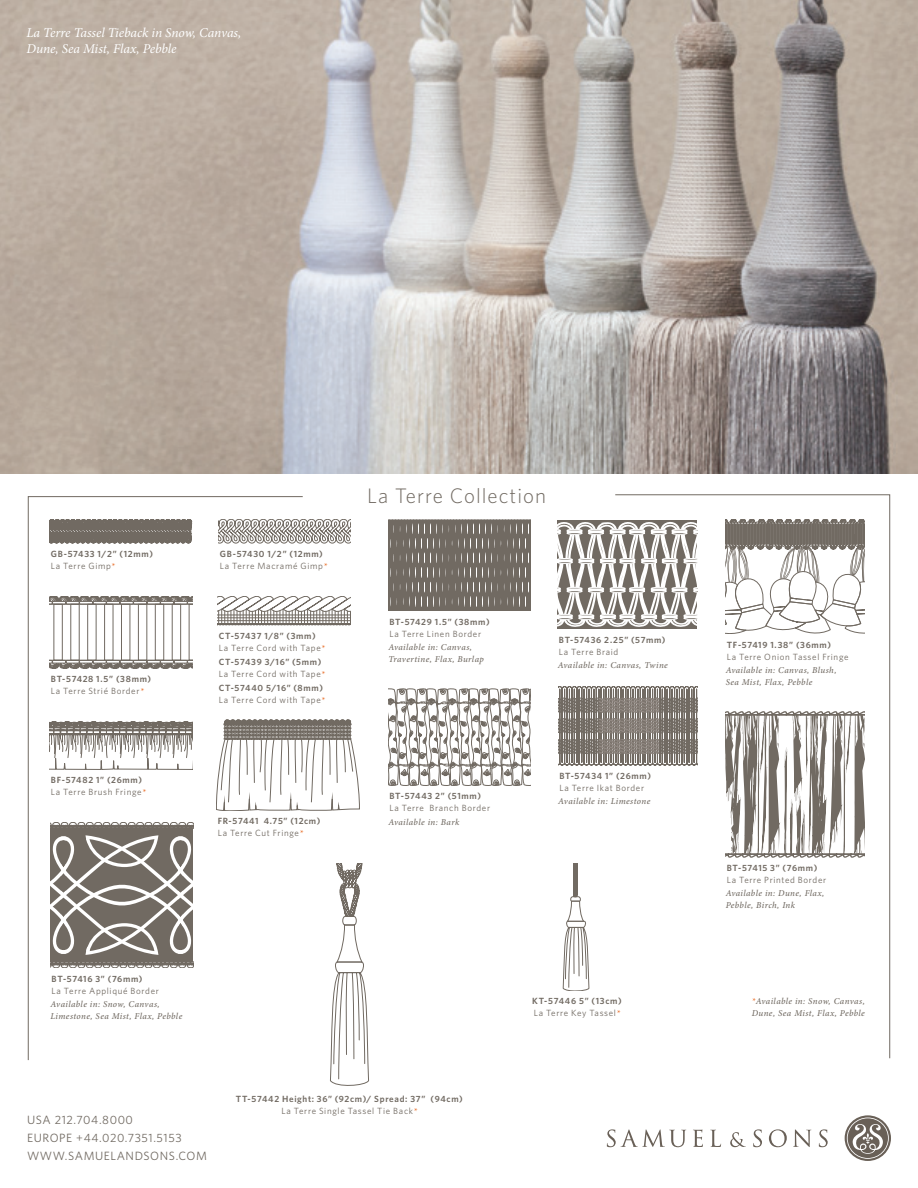
<style>
.page{position:relative;width:918px;height:1188px;background:#fff}
.page>*{position:absolute;margin:0;border:0;box-sizing:border-box;transform-origin:0 0}
.t1{font:300 21px "Whitney";letter-spacing:.05em;color:#716a62}
.t2{font:italic 13.5px/16.2px "Minion Pro";letter-spacing:-.005em;color:#fff}
.t3{font:12px "Whitney";letter-spacing:.05em;color:#716a62}
.Style___Color{font:9px "Whitney";letter-spacing:.075em;color:#716a62}
.Style___Color-2{font:600 9px "Whitney";letter-spacing:.075em;color:#716a62}
.t4{font:italic 500 9px "Minion Pro";letter-spacing:.04em;color:#716a62}
.s1{font-family:"Minion Pro";font-weight:500;font-style:italic;color:#e96d27}
.s2{color:#e96d27}
</style>
<div class="page">
<img style="left:0;top:0;width:918px;height:473px">
<svg style="left:607px;top:1129px;width:79px;height:18px"></svg>
<svg style="left:693px;top:1130px;width:10px;height:17px"></svg>
<svg style="left:710px;top:1130px;width:11px;height:17px"></svg>
<svg style="left:730px;top:1132px;width:16px;height:15px"></svg>
<svg style="left:753px;top:1129px;width:9px;height:18px"></svg>
<svg style="left:769px;top:1129px;width:18px;height:18px"></svg>
<svg style="left:793px;top:1129px;width:18px;height:18px"></svg>
<svg style="left:819px;top:1129px;width:9px;height:18px"></svg>
<svg style="left:845px;top:1115px;width:46px;height:46px"></svg>
<svg style="left:847px;top:1118px;width:42px;height:41px"></svg>
<svg style="left:28px;top:496px;width:275px;height:565px"></svg>
<svg style="left:615px;top:494px;width:275px;height:565px"></svg>
<svg style="left:219px;top:519px;width:131px;height:24px"></svg>
<div style="left:50px;top:519px;width:142px;height:24px;background:#716a62"></div>
<svg style="left:216px;top:719px;width:144px;height:92px"></svg>
<svg style="left:50px;top:596px;width:142px;height:72px"></svg>
<svg style="left:726px;top:519px;width:139px;height:115px"></svg>
<svg style="left:51px;top:822px;width:142px;height:146px"></svg>
<svg style="left:563px;top:864px;width:26px;height:126px"></svg>
<svg style="left:388px;top:520px;width:143px;height:91px;background:#79736b"></svg>
<svg style="left:218px;top:596px;width:132px;height:29px"></svg>
<svg style="left:330px;top:864px;width:39px;height:222px"></svg>
<svg style="left:50px;top:721px;width:142px;height:48px"></svg>
<svg style="left:558px;top:520px;width:139px;height:107px"></svg>
<svg style="left:558px;top:687px;width:139px;height:78px;background:#8b857f"></svg>
<svg style="left:388px;top:689px;width:143px;height:97px"></svg>
<svg style="left:726px;top:712px;width:139px;height:145px"></svg>
<p class="t2" style="left:26px;top:24px;width:216px">La Terre Tassel Tieback in Snow, Canvas,<br>Dune, Sea Mist, Flax, Pebble</p>
<p class="Style___Color-2" style="left:51px;top:548px;width:104px">GB-57433 1/2” (12mm)</p>
<p class="Style___Color" style="left:51px;top:560px;width:65px">La Terre Gimp<span class="s1">*</span></p>
<p class="Style___Color-2" style="left:51px;top:673px;width:102px">BT-57428 1.5” (38mm)</p>
<p class="Style___Color" style="left:51px;top:685px;width:94px">La Terre Strié Border<span class="s1">*</span></p>
<p class="Style___Color-2" style="left:51px;top:774px;width:93px">BF-57482 1” (26mm)</p>
<p class="Style___Color" style="left:51px;top:786px;width:96px">La Terre Brush Fringe<span class="s1">*</span></p>
<p class="Style___Color-2" style="left:220px;top:548px;width:104px">GB-57430 1/2” (12mm)</p>
<p class="Style___Color" style="left:220px;top:560px;width:108px">La Terre Macramé Gimp<span class="s1">*</span></p>
<p class="Style___Color-2" style="left:219px;top:630px;width:98px">CT-57437 1/8” (3mm)</p>
<p class="Style___Color" style="left:219px;top:642px;width:107px">La Terre Cord with Tape<span class="s1">*</span></p>
<p class="Style___Color-2" style="left:219px;top:656px;width:104px">CT-57439 3/16” (5mm)</p>
<p class="Style___Color" style="left:219px;top:668px;width:107px">La Terre Cord with Tape<span class="s1">*</span></p>
<p class="Style___Color-2" style="left:219px;top:682px;width:106px">CT-57440 5/16” (8mm)</p>
<p class="Style___Color" style="left:219px;top:694px;width:107px">La Terre Cord with Tape<span class="s1">*</span></p>
<p class="Style___Color-2" style="left:218px;top:815px;width:104px">FR-57441 4.75” (12cm)</p>
<p class="Style___Color" style="left:218px;top:827px;width:87px">La Terre Cut Fringe<span class="s1">*</span></p>
<p class="t1" style="left:367px;top:481px;width:180px">La Terre Collection</p>
<p class="Style___Color-2" style="left:389px;top:615px;width:102px">BT-57429 1.5” (38mm)</p>
<p class="Style___Color" style="left:389px;top:627px;width:93px">La Terre Linen Border</p>
<p class="t4" style="left:388px;top:641px;width:85px">Available in: Canvas,</p>
<p class="t4" style="left:388px;top:653px;width:97px">Travertine, Flax, Burlap</p>
<p class="Style___Color-2" style="left:389px;top:790px;width:93px">BT-57443 2” (51mm)</p>
<p class="Style___Color" style="left:389px;top:802px;width:102px">La Terre Branch Border</p>
<p class="t4" style="left:388px;top:816px;width:73px">Available in: Bark</p>
<p class="Style___Color-2" style="left:559px;top:634px;width:108px">BT-57436 2.25” (57mm)</p>
<p class="Style___Color" style="left:559px;top:646px;width:61px">La Terre Braid</p>
<p class="t4" style="left:558px;top:659px;width:112px">Available in: Canvas, Twine</p>
<p class="Style___Color-2" style="left:559px;top:770px;width:93px">BT-57434 1” (26mm)</p>
<p class="Style___Color" style="left:559px;top:782px;width:86px">La Terre Ikat Border</p>
<p class="t4" style="left:558px;top:795px;width:93px">Available in: Limestone</p>
<p class="Style___Color-2" style="left:52px;top:973px;width:92px">BT-57416 3” (76mm)</p>
<p class="Style___Color" style="left:52px;top:985px;width:109px">La Terre Appliqué Border</p>
<p class="t4" style="left:51px;top:998px;width:111px">Available in: Snow, Canvas,</p>
<p class="t4" style="left:51px;top:1010px;width:133px">Limestone, Sea Mist, Flax, Pebble</p>
<p class="t3" style="left:27px;top:1112px;width:108px">USA 212.704.8000</p>
<p class="t3" style="left:27px;top:1130px;width:156px">EUROPE +44.020.7351.5153</p>
<p class="t3" style="left:27px;top:1148px;width:181px">WWW.SAMUELANDSONS.COM</p>
<p class="Style___Color-2" style="left:236px;top:1093px;width:229px">TT-57442 Height: 36” (92cm)/ Spread: 37” (94cm)</p>
<p class="Style___Color" style="left:282px;top:1105px;width:137px">La Terre Single Tassel Tie Back<span class="s1">*</span></p>
<p class="Style___Color-2" style="left:532px;top:995px;width:91px">KT-57446 5” (13cm)</p>
<p class="Style___Color" style="left:534px;top:1007px;width:88px">La Terre Key Tassel<span class="s1">*</span></p>
<p class="Style___Color-2" style="left:727px;top:638px;width:106px">TF-57419 1.38” (36mm)</p>
<p class="Style___Color" style="left:727px;top:650px;width:123px">La Terre Onion Tassel Fringe</p>
<p class="t4" style="left:726px;top:664px;width:112px">Available in: Canvas, Blush,</p>
<p class="t4" style="left:726px;top:676px;width:88px">Sea Mist, Flax, Pebble</p>
<p class="Style___Color-2" style="left:727px;top:862px;width:92px">BT-57415 3” (76mm)</p>
<p class="Style___Color" style="left:727px;top:874px;width:101px">La Terre Printed Border</p>
<p class="t4" style="left:726px;top:887px;width:100px">Available in: Dune, Flax,</p>
<p class="t4" style="left:726px;top:899px;width:71px">Pebble, Birch, Ink</p>
<p class="t4" style="left:752px;top:995px;width:115px"><span class="s2">*</span>Available in: Snow, Canvas,</p>
<p class="t4" style="left:752px;top:1007px;width:115px">Dune, Sea Mist, Flax, Pebble</p>
</div>
